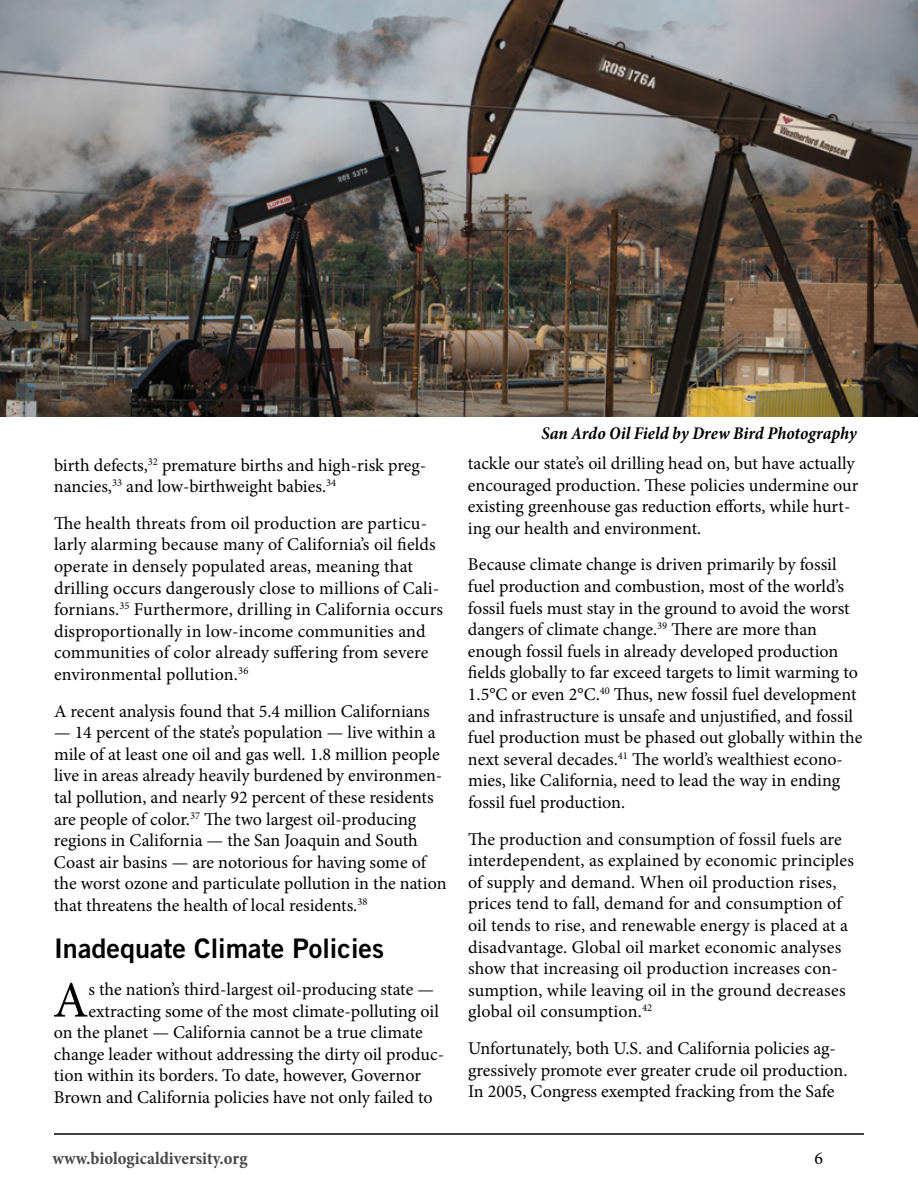
<style>
.page{position:relative;width:918px;height:1188px;background:#fff}
.page>*{position:absolute;margin:0;border:0;box-sizing:border-box;transform-origin:0 0}
.t1{font:51.3px "Minion Pro";color:#000}
.t2{font:27px "Trade Gothic LT Std Bd 2";color:#000}
.t3{font:18px/21.6px "Minion Pro";color:#000}
.t4{font:italic 700 condensed 18px "Minion Pro";letter-spacing:-.005em;color:#000}
.t5{font:700 condensed 18px "Minion Pro";color:#484848}
</style>
<div class="page">
<img style="left:0;top:0;width:918px;height:417px">
<hr style="left:54px;top:1133px;width:810px;height:2px;background:#000">
<p class="t3" style="left:54px;top:454px;width:374px">birth defects,<sup>32</sup> premature births and high-risk preg&shy;nancies,<sup>33</sup> and low-birthweight babies.<sup>34</sup></p>
<p class="t3" style="left:54px;top:512px;width:391px">The health threats from oil production are particu&shy;larly alarming because many of California’s oil fields operate in densely populated areas, meaning that drilling occurs dangerously close to millions of Cali&shy;fornians.<sup>35</sup> Furthermore, drilling in California occurs disproportionally in low-income communities and communities of color already suffering from severe environmental pollution.<sup>36</sup></p>
<p class="t3" style="left:54px;top:700px;width:377px">A recent analysis found that 5.4 million Californians</p>
<p class="t3" style="left:54px;top:722px;width:394px">— 14 percent of the state’s population — live within a mile of at least one oil and gas well. 1.8 million people live in areas already heavily burdened by environmen&shy;tal pollution, and nearly 92 percent of these residents are people of color.<sup>37</sup> The two largest oil-producing regions in California — the San Joaquin and South Coast air basins — are notorious for having some of the worst ozone and particulate pollution in the nation that threatens the health of local residents.<sup>38</sup></p>
<h2 class="t2" style="left:54px;top:932px;width:331px">Inadequate Climate Policies</h2>
<h1 class="t1" style="left:53px;top:966px;width:37px">A</h1>
<p class="t3" style="left:88px;top:979px;width:347px">s the nation’s third-largest oil-producing state —</p>
<p class="t3" style="left:88px;top:1000px;width:352px">extracting some of the most climate-polluting oil</p>
<p class="t3" style="left:54px;top:1022px;width:370px">on the planet — California cannot be a true climate</p>
<p class="t3" style="left:54px;top:1043px;width:392px">change leader without addressing the dirty oil produc-</p>
<p class="t3" style="left:54px;top:1065px;width:369px">tion within its borders. To date, however, Governor</p>
<p class="t3" style="left:54px;top:1087px;width:380px">Brown and California policies have not only failed to</p>
<p class="t4" style="left:542px;top:421px;width:317px">San Ardo Oil Field by Drew Bird Photography</p>
<p class="t3" style="left:468px;top:453px;width:392px">tackle our state’s oil drilling head on, but have actually encouraged production. These policies undermine our existing greenhouse gas reduction efforts, while hurt&shy;ing our health and environment.</p>
<p class="t3" style="left:468px;top:554px;width:396px">Because climate change is driven primarily by fossil fuel production and combustion, most of the world’s fossil fuels must stay in the ground to avoid the worst dangers of climate change.<sup>39</sup> There are more than enough fossil fuels in already developed production fields globally to far exceed targets to limit warming to 1.5°C or even 2°C.<sup>40</sup> Thus, new fossil fuel development and infrastructure is unsafe and unjustified, and fossil fuel production must be phased out globally within the next several decades.<sup>41</sup> The world’s wealthiest econo&shy;mies, like California, need to lead the way in ending fossil fuel production.</p>
<p class="t3" style="left:468px;top:828px;width:388px">The production and consumption of fossil fuels are interdependent, as explained by economic principles of supply and demand. When oil production rises, prices tend to fall, demand for and consumption of oil tends to rise, and renewable energy is placed at a disadvantage. Global oil market economic analyses show that increasing oil production increases con&shy;sumption, while leaving oil in the ground decreases global oil consumption.<sup>42</sup></p>
<p class="t3" style="left:468px;top:1038px;width:381px">Unfortunately, both U.S. and California policies ag&shy;gressively promote ever greater crude oil production.<br>In 2005, Congress exempted fracking from the Safe</p>
<p class="t5" style="left:52px;top:1145px;width:197px">www.biologicaldiversity.org</p>
<p class="t3" style="left:815px;top:1147px;width:10px">6</p>
</div>
